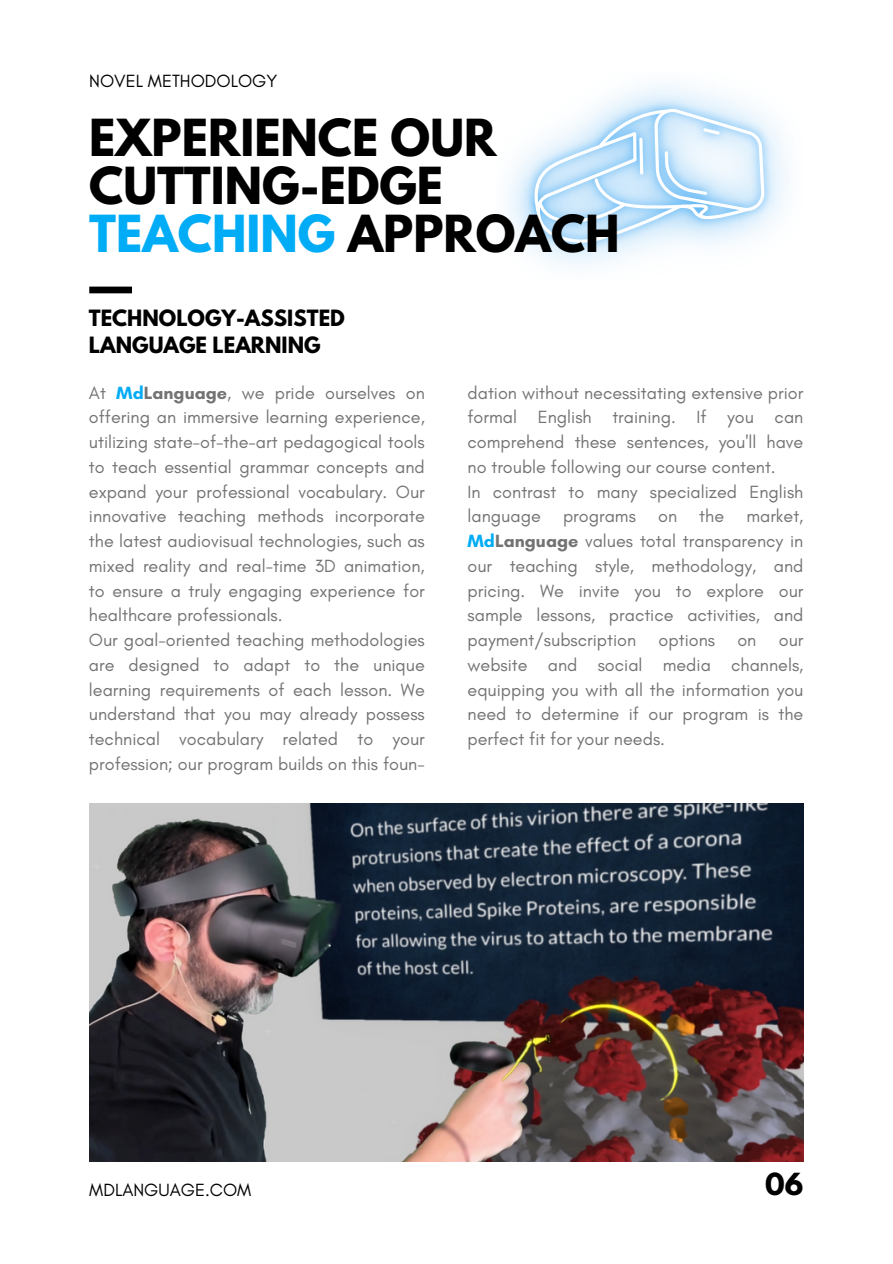
<style>
.page{position:relative;width:893px;height:1264px;background:#fff}
.page>*{position:absolute;margin:0;border:0;box-sizing:border-box;transform-origin:0 0}
.t1{font:700 45.3px/48.3px "League Spartan";color:#000}
.t2{font:700 27px "League Spartan";color:#000}
.t3{font:700 19.95px/27.3px "League Spartan";color:#000}
.t4{font:18px/24.8px "Glacial Indifference";color:#737373;text-align:justify}
.t5{font:18px "Glacial Indifference";color:#000}
.s1{color:#00acf5}
.s2{font-weight:700;color:#00acf5}
.s3{font-weight:700}
</style>
<div class="page">
<div style="left:89px;top:286px;width:43px;height:7px;background:#000"></div>
<img style="left:89px;top:803px;width:714px;height:358px">
<img style="left:508px;top:85px;width:278px;height:181px">
<svg style="left:533px;top:107px;width:232px;height:145px"></svg>
<p class="t5" style="left:89px;top:70px;width:190px">NOVEL METHODOLOGY</p>
<p class="t1" style="left:89px;top:119px;width:532px">EXPERIENCE OUR<br>CUTTING-EDGE<br><span class="s1">TEACHING</span> APPROACH</p>
<p class="t3" style="left:89px;top:306px;width:257px">TECHNOLOGY-ASSISTED<br>LANGUAGE LEARNING</p>
<p class="t4" style="left:89px;top:380px;width:337px">At <span class="s2">Md</span><span class="s3">Language</span>, we pride ourselves on offering an immersive learning experience, utilizing state-of-the-art pedagogical tools to teach essential grammar concepts and expand your professional vocabulary. Our innovative teaching methods incorporate the latest audiovisual technologies, such as mixed reality and real-time 3D animation, to ensure a truly engaging experience for healthcare professionals.</p>
<p class="t4" style="left:89px;top:627px;width:337px">Our goal-oriented teaching methodologies are designed to adapt to the unique learning requirements of each lesson. We understand that you may already possess technical vocabulary related to your profession; our program builds on this foun-</p>
<p class="t4" style="left:467px;top:380px;width:337px">dation without necessitating extensive prior formal English training. If you can comprehend these sentences, you'll have no trouble following our course content.</p>
<p class="t4" style="left:467px;top:479px;width:337px">In contrast to many specialized English language programs on the market, <span class="s2">Md</span><span class="s3">Language</span> values total transparency in our teaching style, methodology, and pricing. We invite you to explore our sample lessons, practice activities, and payment/subscription options on our website and social media channels, equipping you with all the information you need to determine if our program is the perfect fit for your needs.</p>
<p class="t5" style="left:89px;top:1179px;width:163px">MDLANGUAGE.COM</p>
<p class="t2" style="left:765px;top:1170px;width:40px">06</p>
</div>
